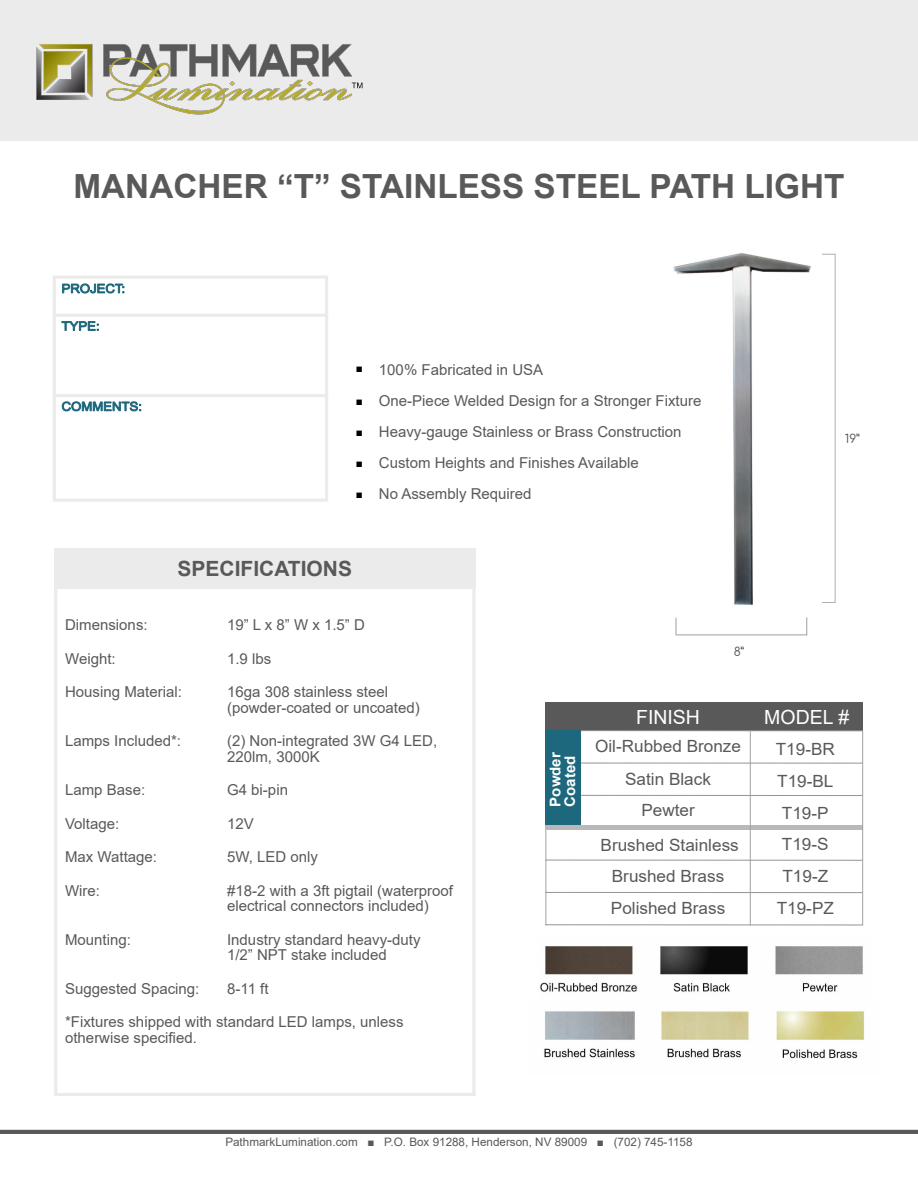
<style>
.page{position:relative;width:918px;height:1188px;background:#fff}
.page>*{position:absolute;margin:0;border:0;box-sizing:border-box;transform-origin:0 0}
.t1{font:700 33.3px "Arial";color:#59595a}
.t2{font:700 21px "Arial";color:#59595a}
.t3{font:19.5px "Arial";color:#fff}
.t4{font:16.8px/31.5px "Arial";color:#59595a;text-align:center}
.t5{font:15px/15.5px "Arial";color:#59595a}
.t6{font:700 14.7px/14.7px "Arial";color:#fff}
.t7{font:12px "Comfortaa";color:#515252}
.t8{font:11.7px "Arial";color:#59595a}
.s1{font-size:11.7px;color:#000}
</style>
<div class="page">
<div style="left:0;top:0;width:918px;height:140px;background:#ebebeb"></div>
<div style="left:54px;top:548px;width:421px;height:40px;background:#ebebeb"></div>
<div style="left:546px;top:702px;width:317px;height:29px;background:#59595a"></div>
<hr style="left:546px;top:830px;width:1px;height:95px;background:#a2a2a2">
<svg style="left:581px;top:795px;width:281px;height:1px"></svg>
<svg style="left:581px;top:730px;width:282px;height:1px"></svg>
<svg style="left:581px;top:762px;width:281px;height:2px"></svg>
<div style="left:546px;top:730px;width:35px;height:98px;background:#1e687d"></div>
<svg style="left:545px;top:859px;width:317px;height:2px"></svg>
<svg style="left:545px;top:924px;width:317px;height:1px"></svg>
<svg style="left:545px;top:892px;width:317px;height:1px"></svg>
<hr style="left:546px;top:826px;width:317px;height:4px;background:#bab9b9">
<hr style="left:862px;top:731px;width:1px;height:194px;background:#a2a2a2">
<hr style="left:750px;top:731px;width:1px;height:194px;background:#a2a2a2">
<img style="left:544px;top:1011px;width:321px;height:48px">
<img style="left:545px;top:946px;width:318px;height:46px">
<img style="left:540px;top:982px;width:98px;height:10px">
<img style="left:32px;top:44px;width:336px;height:97px">
<div style="left:53px;top:276px;width:275px;height:226px;border:3px solid #ebebeb"></div>
<hr style="left:54px;top:314px;width:273px;height:3px;background:#ebebeb">
<hr style="left:54px;top:394px;width:273px;height:3px;background:#ebebeb">
<svg style="left:62px;top:284px;width:62px;height:9px"></svg>
<svg style="left:62px;top:321px;width:37px;height:10px"></svg>
<svg style="left:62px;top:401px;width:79px;height:10px"></svg>
<hr style="left:472px;top:575px;width:3px;height:519px;background:#ebebeb">
<hr style="left:54px;top:569px;width:3px;height:525px;background:#ebebeb">
<hr style="left:56px;top:1093px;width:418px;height:3px;background:#ebebeb">
<svg style="left:822px;top:254px;width:14px;height:349px"></svg>
<hr style="left:677px;top:634px;width:130px;height:1px;background:#9e9e9f">
<svg style="left:676px;top:618px;width:1px;height:17px"></svg>
<svg style="left:806px;top:618px;width:1px;height:16px"></svg>
<hr style="left:0;top:1130px;width:918px;height:4px;background:#59595a">
<img style="left:673px;top:253px;width:138px;height:352px">
<h1 class="t1" style="left:73px;top:174px;width:773px">MANACHER “T” STAINLESS STEEL PATH LIGHT</h1>
<p class="t5" style="left:356px;top:364px;width:189px"><sup>■</sup> 100% Fabricated in USA</p>
<p class="t5" style="left:356px;top:395px;width:347px"><span class="s1">■</span> One-Piece Welded Design for a Stronger Fixture</p>
<p class="t5" style="left:356px;top:426px;width:327px"><span class="s1">■</span> Heavy-gauge Stainless or Brass Construction</p>
<p class="t5" style="left:356px;top:457px;width:285px"><span class="s1">■</span> Custom Heights and Finishes Available</p>
<p class="t5" style="left:356px;top:488px;width:177px"><span class="s1">■</span> No Assembly Required</p>
<h2 class="t2" style="left:178px;top:561px;width:176px">SPECIFICATIONS</h2>
<p class="t7" style="left:845px;top:433px;width:16px">19”</p>
<p class="t5" style="left:65px;top:619px;width:84px">Dimensions:</p>
<p class="t5" style="left:227px;top:619px;width:139px">19”Lx8”Wx1.5”D</p>
<p class="t5" style="left:65px;top:652px;width:52px">Weight:</p>
<p class="t5" style="left:227px;top:652px;width:46px">1.9 lbs</p>
<p class="t5" style="left:65px;top:686px;width:118px">Housing Material:</p>
<p class="t5" style="left:227px;top:686px;width:194px">16ga 308 stainless steel (powder-coated or uncoated)</p>
<p class="t5" style="left:65px;top:735px;width:117px">Lamps Included*:</p>
<p class="t5" style="left:227px;top:735px;width:212px">(2) Non-integrated 3W G4 LED,<br>220lm, 3000K</p>
<p class="t5" style="left:65px;top:784px;width:82px">Lamp Base:</p>
<p class="t5" style="left:227px;top:784px;width:62px">G4 bi-pin</p>
<p class="t5" style="left:65px;top:817px;width:56px">Voltage:</p>
<p class="t5" style="left:227px;top:817px;width:28px">12V</p>
<p class="t5" style="left:65px;top:851px;width:93px">Max Wattage:</p>
<p class="t5" style="left:227px;top:851px;width:92px">5W, LED only</p>
<p class="t5" style="left:65px;top:884px;width:36px">Wire:</p>
<p class="t5" style="left:227px;top:884px;width:227px">#18-2 with a 3ft pigtail (waterproof electrical connectors included)</p>
<p class="t5" style="left:65px;top:933px;width:67px">Mounting:</p>
<p class="t5" style="left:227px;top:933px;width:195px">Industry standard heavy-duty<br>1/2” NPT stake included</p>
<p class="t5" style="left:65px;top:982px;width:136px">Suggested Spacing:</p>
<p class="t5" style="left:227px;top:982px;width:43px">8-11 ft</p>
<p class="t5" style="left:65px;top:1015px;width:340px">*Fixtures shipped with standard LED lamps, unless otherwise specified.</p>
<p class="t7" style="left:734px;top:645px;width:12px">8”</p>
<p class="t6" style="left:549px;top:807px;width:56px;rotate:-90deg">Powder<br>Coated</p>
<h3 class="t3" style="left:636px;top:709px;width:65px">FINISH</h3>
<h3 class="t3" style="left:764px;top:709px;width:86px">MODEL #</h3>
<p class="t4" style="left:595px;top:732px;width:147px">Oil-Rubbed Bronze</p>
<p class="t4" style="left:776px;top:735px;width:61px">T19-BR</p>
<p class="t4" style="left:625px;top:765px;width:87px">Satin Black<br>Pewter</p>
<p class="t4" style="left:777px;top:766px;width:58px;line-height:32px;text-align:left">T19-BL<br>T19-P</p>
<p class="t4" style="left:601px;top:830px;width:140px">Brushed Stainless<br>Brushed Brass<br>Polished Brass</p>
<p class="t4" style="left:782px;top:830px;width:48px">T19-S</p>
<p class="t4" style="left:782px;top:862px;width:47px">T19-Z</p>
<p class="t4" style="left:777px;top:894px;width:59px">T19-PZ</p>
<p class="t8" style="left:225px;top:1138px;width:469px">PathmarkLumination.com ■ P.O. Box 91288, Henderson, NV 89009 ■ (702) 745-1158</p>
</div>
